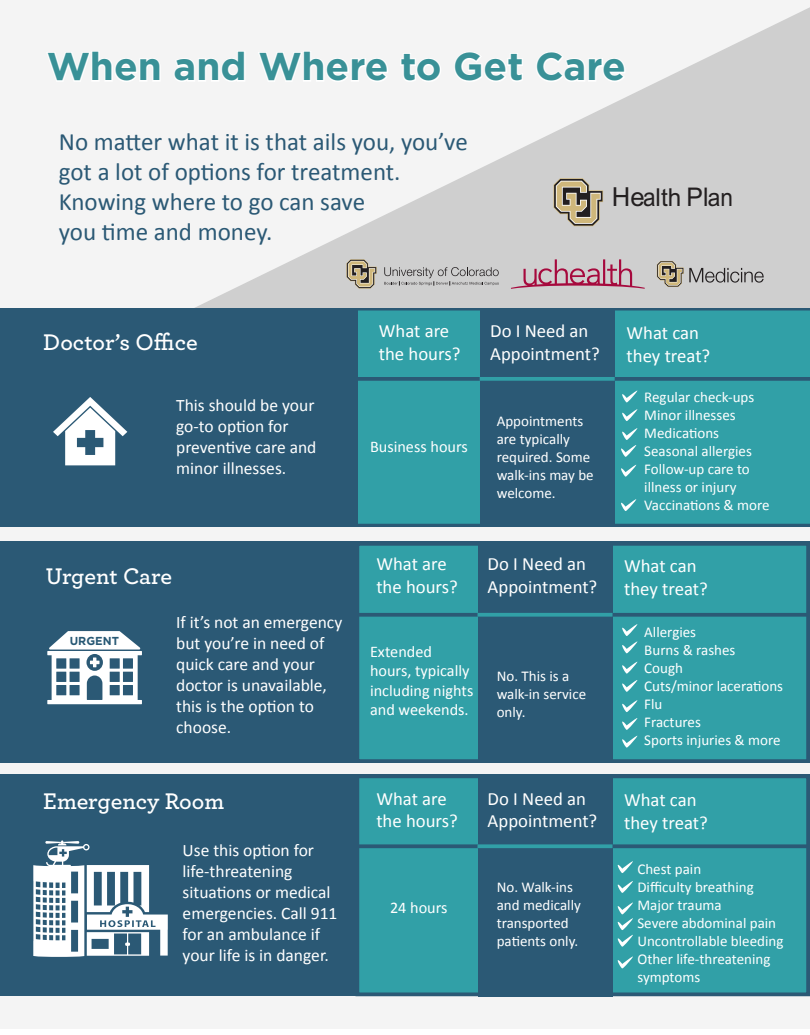
<style>
.page{position:relative;width:810px;height:1035px;background:#fff}
.page>*{position:absolute;margin:0;border:0;box-sizing:border-box;transform-origin:0 0}
.t1{font:700 38.75px "Gotham";color:#399197}
.t2{font:25px/30px "Calibri";color:#2b5975}
.t3{font:24.75px "Arial";color:#231f20}
.t4{font:600 23.75px "Archer";color:#fff}
.t5{font:18.75px/22.5px "Calibri";color:#fff}
.t6{font:17.5px/21px "Calibri";color:#fff}
.t7{font:16.25px/19.5px "Calibri";color:#fff}
.t8{font:15px/18px "Calibri";color:#fff}
.t9{font:700 11.5px "Gotham";color:#285975}
.s1{font-size:26.25px}
.s2{font-size:25.62px}
.s3{font-size:25.75px}
.s4{font-size:24.88px}
</style>
<div class="page">
<div style="left:0;top:0;width:810px;height:1029px;background:#f4f4f4"></div>
<svg style="left:195px;top:7px;width:615px;height:301px;fill:#cfcfcf"></svg>
<div style="left:0;top:308px;width:810px;height:218px;background:#2b5975"></div>
<div style="left:358px;top:310px;width:452px;height:214px;background:#31a0a7"></div>
<div style="left:0;top:542px;width:810px;height:221px;background:#2b5975"></div>
<div style="left:357px;top:544px;width:451px;height:217px;background:#31a0a7"></div>
<div style="left:355px;top:542px;width:455px;height:221px;border:4px solid #2b5975"></div>
<div style="left:0;top:774px;width:810px;height:222px;background:#2b5975"></div>
<div style="left:357px;top:776px;width:451px;height:218px;background:#31a0a7"></div>
<div style="left:355px;top:774px;width:455px;height:222px;border:4px solid #2b5975"></div>
<div style="left:480px;top:310px;width:135px;height:216px;background:#2b5975"></div>
<svg style="left:358px;top:377px;width:452px;height:4px"></svg>
<svg style="left:480px;top:377px;width:135px;height:4px"></svg>
<div style="left:478px;top:544px;width:135px;height:219px;background:#2b5975"></div>
<svg style="left:355px;top:613px;width:455px;height:4px"></svg>
<svg style="left:478px;top:613px;width:135px;height:4px"></svg>
<div style="left:478px;top:777px;width:135px;height:219px;background:#2b5975"></div>
<svg style="left:355px;top:844px;width:455px;height:4px"></svg>
<svg style="left:478px;top:844px;width:135px;height:4px"></svg>
<svg style="left:47px;top:51px;width:113px;height:31px"></svg>
<svg style="left:174px;top:50px;width:73px;height:33px"></svg>
<svg style="left:256px;top:50px;width:133px;height:34px"></svg>
<svg style="left:399px;top:52px;width:43px;height:31px"></svg>
<svg style="left:453px;top:50px;width:71px;height:33px"></svg>
<svg style="left:535px;top:50px;width:92px;height:33px"></svg>
<svg style="left:620px;top:389px;width:19px;height:68px"></svg>
<svg style="left:620px;top:463px;width:17px;height:14px"></svg>
<svg style="left:620px;top:497px;width:17px;height:14px"></svg>
<svg style="left:622px;top:624px;width:16px;height:29px"></svg>
<svg style="left:622px;top:661px;width:16px;height:31px"></svg>
<svg style="left:617px;top:881px;width:16px;height:12px"></svg>
<svg style="left:617px;top:861px;width:16px;height:12px"></svg>
<svg style="left:617px;top:902px;width:16px;height:45px"></svg>
<svg style="left:617px;top:956px;width:16px;height:12px"></svg>
<svg style="left:622px;top:700px;width:16px;height:48px"></svg>
<svg style="left:511px;top:259px;width:134px;height:30px;background:#c5a1ad"></svg>
<svg style="left:657px;top:261px;width:107px;height:26px;background:#b2afa9"></svg>
<svg style="left:553px;top:178px;width:50px;height:48px;background:#a49a83"></svg>
<svg style="left:384px;top:267px;width:115px;height:19px;background:#b5b4b4"></svg>
<svg style="left:346px;top:259px;width:31px;height:30px"></svg>
<svg style="left:47px;top:631px;width:95px;height:73px"></svg>
<svg style="left:53px;top:397px;width:74px;height:68px"></svg>
<svg style="left:33px;top:840px;width:135px;height:117px"></svg>
<p class="t1" style="left:47px;top:41px;width:581px">When and Where to Get Care</p>
<p class="t2" style="left:59px;top:126px;width:410px">No matter what it is that ails you, you’ve got a lot of options for treatment.<br>Knowing where to go can save<br>you time and money.</p>
<p class="t3" style="left:612px;top:181px;width:123px"><span class="s1">He</span><span class="s2">a</span>lth <span class="s3">Pl</span><span class="s4">an</span></p>
<p class="t4" style="left:43px;top:325px;width:156px">Doctor’s Office</p>
<p class="t6" style="left:176px;top:394px;width:142px">This should be your go-to option for preventive care and minor illnesses.</p>
<p class="t4" style="left:46px;top:558px;width:128px">Urgent Care</p>
<p class="t9" style="left:70px;top:634px;width:51px">URGENT</p>
<p class="t6" style="left:176px;top:612px;width:168px">If it’s not an emergency but you’re in need of quick care and your doctor is unavailable, this is the option to choose.</p>
<p class="t4" style="left:43px;top:784px;width:182px">Emergency Room</p>
<p class="t6" style="left:183px;top:840px;width:156px">Use this option for life-threatening situations or medical emergencies. Call 911 for an ambulance if your life is in danger.</p>
<p class="t5" style="left:379px;top:320px;width:72px">What are</p>
<p class="t5" style="left:379px;top:342px;width:83px">the hours?</p>
<p class="t7" style="left:370px;top:437px;width:99px">Business hours</p>
<p class="t5" style="left:490px;top:320px;width:100px">Do I Need an</p>
<p class="t5" style="left:490px;top:342px;width:111px">Appointment?</p>
<p class="t8" style="left:497px;top:412px;width:99px">Appointments are typically required. Some walk-ins may be welcome.</p>
<p class="t5" style="left:376px;top:553px;width:72px">What are</p>
<p class="t5" style="left:376px;top:575px;width:83px">the hours?</p>
<p class="t5" style="left:488px;top:553px;width:100px">Do I Need an</p>
<p class="t5" style="left:488px;top:575px;width:111px">Appointment?</p>
<p class="t7" style="left:370px;top:641px;width:105px">Extended hours, typically including nights and weekends.</p>
<p class="t8" style="left:497px;top:667px;width:91px">No. This is a walk-in service only.</p>
<p class="t5" style="left:376px;top:787px;width:72px">What are</p>
<p class="t5" style="left:376px;top:810px;width:83px">the hours?</p>
<p class="t7" style="left:390px;top:898px;width:59px">24 hours</p>
<p class="t5" style="left:488px;top:787px;width:100px">Do I Need an</p>
<p class="t5" style="left:488px;top:810px;width:111px">Appointment?</p>
<p class="t8" style="left:497px;top:878px;width:86px">No. Walk-ins and medically transported patients only.</p>
<p class="t5" style="left:627px;top:322px;width:85px">What can they treat?</p>
<p class="t8" style="left:644px;top:388px;width:111px">Regular check-ups</p>
<p class="t8" style="left:644px;top:406px;width:93px">Minor illnesses</p>
<p class="t8" style="left:644px;top:424px;width:76px">Medications</p>
<p class="t8" style="left:644px;top:442px;width:109px">Seasonal allergies</p>
<p class="t8" style="left:644px;top:460px;width:107px">Follow-up care to</p>
<p class="t8" style="left:644px;top:478px;width:94px">illness or injury</p>
<p class="t8" style="left:644px;top:496px;width:127px">Vaccinations &amp; more</p>
<p class="t5" style="left:624px;top:555px;width:85px">What can they treat?</p>
<p class="t8" style="left:644px;top:623px;width:53px">Allergies</p>
<p class="t8" style="left:644px;top:641px;width:93px">Burns &amp; rashes</p>
<p class="t8" style="left:644px;top:659px;width:40px">Cough</p>
<p class="t8" style="left:644px;top:677px;width:140px">Cuts/minor lacerations</p>
<p class="t8" style="left:644px;top:695px;width:20px">Flu</p>
<p class="t8" style="left:644px;top:713px;width:58px">Fractures</p>
<p class="t8" style="left:644px;top:731px;width:138px">Sports injuries &amp; more</p>
<p class="t5" style="left:624px;top:789px;width:85px">What can they treat?</p>
<p class="t8" style="left:637px;top:860px;width:65px">Chest pain</p>
<p class="t8" style="left:637px;top:878px;width:118px">Difficulty breathing</p>
<p class="t8" style="left:637px;top:896px;width:86px">Major trauma</p>
<p class="t8" style="left:637px;top:914px;width:140px">Severe abdominal pain</p>
<p class="t8" style="left:637px;top:932px;width:148px">Uncontrollable bleeding</p>
<p class="t8" style="left:637px;top:950px;width:135px">Other life-threatening symptoms</p>
</div>
